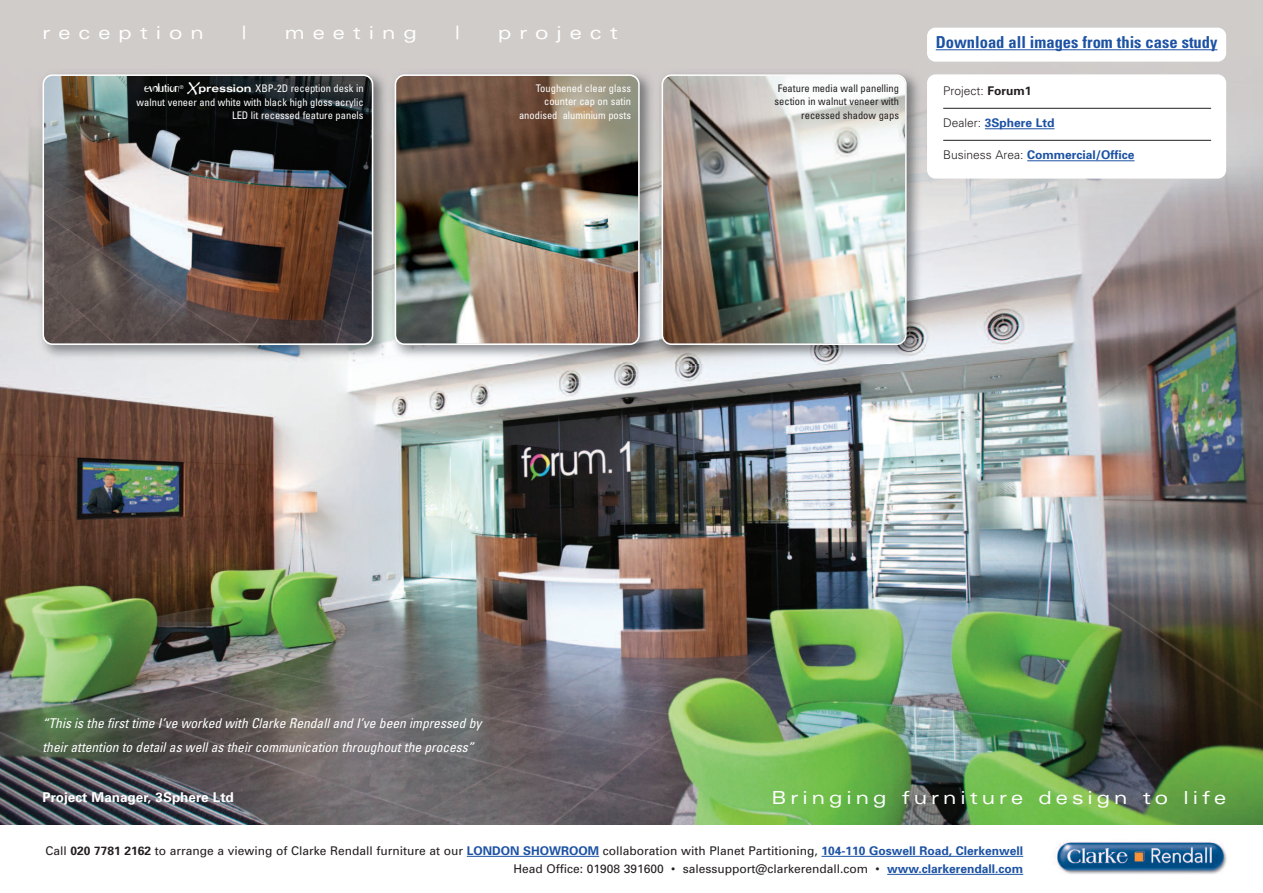
<style>
.page{position:relative;width:1263px;height:893px;background:#fff}
.page>*{position:absolute;margin:0;border:0;box-sizing:border-box;transform-origin:0 0}
.t1{font:expanded 18px "Univers";letter-spacing:.22em;color:#fff}
.t2{font:expanded 18px "Univers";letter-spacing:.445em;color:#fff}
.t3{font:700 condensed 16.5px "Univers";color:#1c52a4}
.t4{font:italic condensed 13.5px/24px "Univers";color:#fff}
.t5{font:700 13.5px "Univers";color:#fff}
.t6{font:12px/18px "Univers";color:#231f20;text-align:right}
.t7{font:700 12px "Univers";color:#1c52a4}
.t8{font:300 12px "Univers";color:#231f20}
.t9{font:condensed 10.5px/13.5px "Univers";color:#fff;text-align:right}
.t10{font:condensed 10.5px/13.5px "Univers";color:#231f20;text-align:right}
.t11{font:8.25px "Evo";letter-spacing:-.005em;color:#fff}
.s1{font-family:"Handwriting Dakota";font-stretch:normal;font-size:21px}
.s2{font-weight:700;font-stretch:expanded}
.s3{font-weight:700}
.s4{font-weight:300;color:#231f20}
.s5{font-weight:700;color:#1c52a4}
</style>
<div class="page">
<img style="left:0;top:0;width:1263px;height:825px">
<hr style="left:467px;top:856px;width:132px;height:1px;background:#1c52a4">
<hr style="left:821px;top:856px;width:202px;height:1px;background:#1c52a4">
<hr style="left:887px;top:874px;width:136px;height:1px;background:#1c52a4">
<img style="left:1050px;top:839px;width:183px;height:41px;border-radius:21px">
<div style="left:927px;top:28px;width:299px;height:34px;background:#fff;border-radius:9px"></div>
<hr style="left:936px;top:49px;width:281px;height:1px;background:#1c52a4">
<img style="left:36px;top:68px;width:889px;height:295px">
<img style="left:43px;top:74px;width:330px;height:271px">
<img style="left:661px;top:74px;width:246px;height:271px">
<img style="left:395px;top:74px;width:245px;height:271px">
<div style="left:927px;top:74px;width:299px;height:105px;background:#fff;border-radius:9px"></div>
<hr style="left:943px;top:108px;width:268px;height:1px;background:#231f20">
<hr style="left:943px;top:140px;width:268px;height:1px;background:#231f20">
<hr style="left:985px;top:128px;width:69px;height:1px;background:#1c52a4">
<hr style="left:1027px;top:160px;width:107px;height:1px;background:#1c52a4">
<h1 class="t2" style="left:43px;top:26px;width:163px">reception</h1>
<h1 class="t1" style="left:242px;top:26px;width:5px">|</h1>
<h1 class="t2" style="left:285px;top:26px;width:133px">meeting</h1>
<h1 class="t1" style="left:455px;top:26px;width:5px">|</h1>
<h1 class="t2" style="left:498px;top:26px;width:121px">project</h1>
<h2 class="t3" style="left:936px;top:36px;width:283px">Download all images from this case study</h2>
<p class="t9" style="left:137px;top:83px;width:228px"><span class="s1">X</span><span class="s2">pression</span> XBP-2D reception desk in<br>walnut veneer and white with black high gloss acrylic<br>LED lit recessed feature panels</p>
<p class="t9" style="left:519px;top:82px;width:114px">Toughened clear glass counter cap on satin anodised aluminium posts</p>
<p class="t10" style="left:774px;top:82px;width:126px">Feature media wall panelling section in walnut veneer with recessed shadow gaps</p>
<p class="t8" style="left:943px;top:87px;width:90px">Project: <span class="s3">Forum1</span></p>
<p class="t7" style="left:943px;top:119px;width:113px"><span class="s4">Dealer:</span> 3Sphere Ltd</p>
<p class="t7" style="left:943px;top:151px;width:193px"><span class="s4">Business Area:</span> Commercial/Office</p>
<p class="t11" style="left:145px;top:83px;width:41px">evolutión<sup>®</sup></p>
<p class="t4" style="left:43px;top:713px;width:440px">“This is the first time I’ve worked with Clarke Rendall and I’ve been impressed by their attention to detail as well as their communication throughout the process”</p>
<p class="t5" style="left:42px;top:792px;width:193px">Project Manager, 3Sphere Ltd</p>
<h1 class="t1" style="left:772px;top:791px;width:456px">Bringing furniture design to life</h1>
<p class="t6" style="left:45px;top:843px;width:979px">Call <span class="s3">020 7781 2162</span> to arrange a viewing of Clarke Rendall furniture at our <span class="s5">LONDON SHOWROOM</span> collaboration with Planet Partitioning, <span class="s5">104-110 Goswell Road, Clerkenwell<br></span>Head Office: 01908 391600 • salessupport@clarkerendall.com • <span class="s5">www.clarkerendall.com</span></p>
</div>
